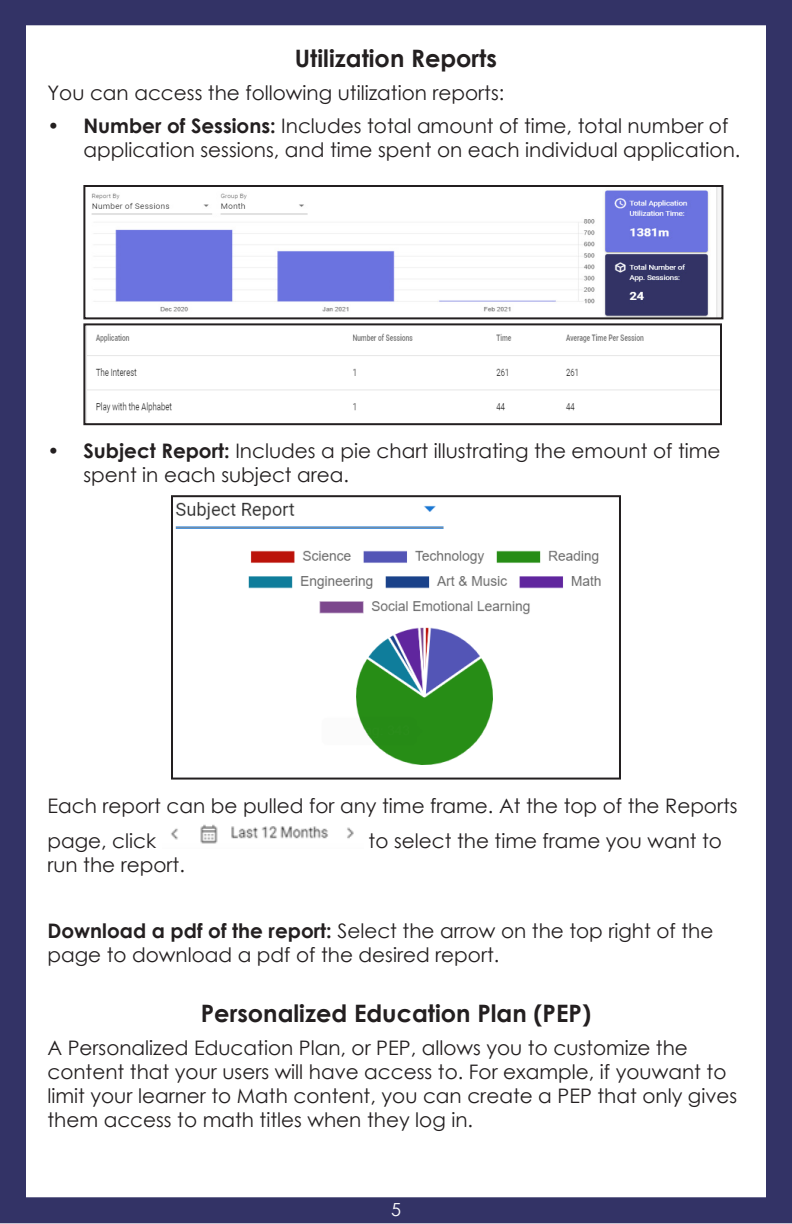
<style>
.page{position:relative;width:792px;height:1224px;background:#fff}
.page>*{position:absolute;margin:0;border:0;box-sizing:border-box;transform-origin:0 0}
.Bullets{font:700 24px "Century Gothic";color:#231f20}
.Bullets-2{font:20px/24px "Century Gothic";color:#231f20}
.t1{font:18px "Century Gothic";color:#fff}
.s1{font-weight:700}
</style>
<div class="page">
<div style="left:0;top:0;width:792px;height:1223px;border:26px solid #336"></div>
<img style="left:91px;top:188px;width:627px;height:128px">
<div style="left:83px;top:185px;width:640px;height:134px;border:2px solid #231f20"></div>
<img style="left:86px;top:326px;width:633px;height:96px">
<div style="left:83px;top:323px;width:639px;height:102px;border:2px solid #231f20"></div>
<img style="left:175px;top:502px;width:426px;height:263px">
<div style="left:171px;top:495px;width:450px;height:285px;border:2px solid #231f20"></div>
<img style="left:171px;top:824px;width:183px;height:20px">
<p class="Bullets" style="left:295px;top:40px;width:204px">Utilization Reports</p>
<p class="Bullets-2" style="left:47px;top:80px;width:458px">You can access the following utilization reports:</p>
<p class="Bullets-2" style="left:83px;top:113px;width:659px;text-indent:-36px"><span class="s1">• Number of Sessions:</span> Includes total amount of time, total number of application sessions, and time spent on each individual application.</p>
<p class="Bullets-2" style="left:83px;top:439px;width:639px;text-indent:-36px"><span class="s1">• Subject Report:</span> Includes a pie chart illustrating the emount of time spent in each subject area.</p>
<p class="Bullets-2" style="left:47px;top:787px;width:692px;line-height:36px">Each report can be pulled for any time frame. At the top of the Reports page, click</p>
<p class="Bullets-2" style="left:369px;top:829px;width:355px">to select the time frame you want to</p>
<p class="Bullets-2" style="left:47px;top:853px;width:139px">run the report.</p>
<p class="Bullets-2" style="left:47px;top:919px;width:668px"><span class="s1">Download a pdf of the report:</span> Select the arrow on the top right of the page to download a pdf of the desired report.</p>
<p class="Bullets" style="left:201px;top:995px;width:392px">Personalized Education Plan (PEP)</p>
<p class="Bullets-2" style="left:47px;top:1035px;width:691px">A Personalized Education Plan, or PEP, allows you to customize the content that your users will have access to. For example, if youwant to limit your learner to Math content, you can create a PEP that only gives them access to math titles when they log in.</p>
<p class="t1" style="left:391px;top:1196px;width:11px">5</p>
</div>
